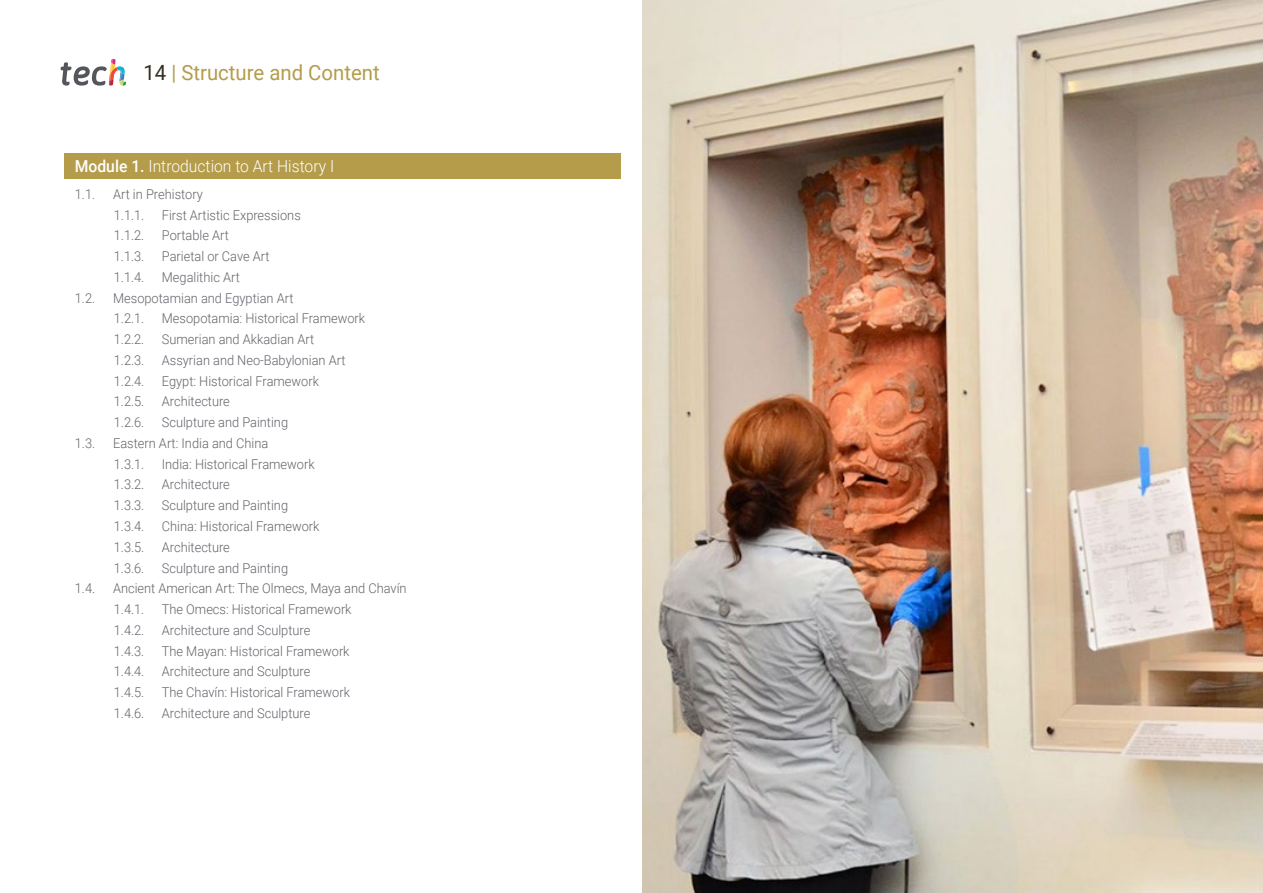
<style>
.page{position:relative;width:1263px;height:893px;background:#fff}
.page>*{position:absolute;margin:0;border:0;box-sizing:border-box;transform-origin:0 0}
.t1{font:21px "Roboto";color:#b49c4b}
.t2{font:300 16.5px "Roboto";color:#fff;scale:.95 1}
.t3{font:300 13.5px/20.7px "Roboto";color:#61646a;scale:.95 1}
.s1{color:#312e20}
.s2{font-weight:500}
</style>
<div class="page">
<div style="left:64px;top:153px;width:557px;height:25px;background:#b49c4b"></div>
<svg style="left:61px;top:59px;width:65px;height:27px"></svg>
<img style="left:642px;top:0;width:621px;height:893px">
<h1 class="t1" style="left:144px;top:57px;width:238px"><span class="s1">14</span> | Structure and Content</h1>
<p class="t2" style="left:75px;top:154px;width:274px"><span class="s2">Module 1.</span> Introduction to Art History I</p>
<p class="t3" style="left:75px;top:183px;width:23px">1.1.</p>
<p class="t3" style="left:113px;top:183px;width:96px">Art in Prehistory<br>1.1.1.</p>
<p class="t3" style="left:162px;top:204px;width:148px">First Artistic Expressions</p>
<p class="t3" style="left:114px;top:225px;width:34px">1.1.2.</p>
<p class="t3" style="left:162px;top:225px;width:72px">Portable Art</p>
<p class="t3" style="left:114px;top:246px;width:34px">1.1.3.</p>
<p class="t3" style="left:162px;top:246px;width:115px">Parietal or Cave Art</p>
<p class="t3" style="left:114px;top:266px;width:34px">1.1.4.</p>
<p class="t3" style="left:162px;top:266px;width:84px">Megalithic Art</p>
<p class="t3" style="left:75px;top:287px;width:23px">1.2.</p>
<p class="t3" style="left:113px;top:287px;width:191px">Mesopotamian and Egyptian Art<br>1.2.1.</p>
<p class="t3" style="left:162px;top:308px;width:215px">Mesopotamia: Historical Framework</p>
<p class="t3" style="left:114px;top:329px;width:34px">1.2.2.</p>
<p class="t3" style="left:162px;top:329px;width:162px">Sumerian and Akkadian Art</p>
<p class="t3" style="left:114px;top:349px;width:34px">1.2.3.</p>
<p class="t3" style="left:162px;top:349px;width:195px">Assyrian and Neo-Babylonian Art</p>
<p class="t3" style="left:114px;top:370px;width:34px">1.2.4.</p>
<p class="t3" style="left:162px;top:370px;width:167px">Egypt: Historical Framework</p>
<p class="t3" style="left:114px;top:391px;width:34px">1.2.5.</p>
<p class="t3" style="left:162px;top:391px;width:73px">Architecture</p>
<p class="t3" style="left:114px;top:412px;width:34px">1.2.6.</p>
<p class="t3" style="left:162px;top:412px;width:134px">Sculpture and Painting</p>
<p class="t3" style="left:75px;top:432px;width:23px">1.3.</p>
<p class="t3" style="left:113px;top:432px;width:165px">Eastern Art: India and China<br>1.3.1.</p>
<p class="t3" style="left:162px;top:453px;width:162px">India: Historical Framework</p>
<p class="t3" style="left:114px;top:474px;width:34px">1.3.2.</p>
<p class="t3" style="left:162px;top:474px;width:73px">Architecture</p>
<p class="t3" style="left:114px;top:495px;width:34px">1.3.3.</p>
<p class="t3" style="left:162px;top:495px;width:134px">Sculpture and Painting</p>
<p class="t3" style="left:114px;top:515px;width:34px">1.3.4.</p>
<p class="t3" style="left:162px;top:515px;width:167px">China: Historical Framework</p>
<p class="t3" style="left:114px;top:536px;width:34px">1.3.5.</p>
<p class="t3" style="left:162px;top:536px;width:73px">Architecture</p>
<p class="t3" style="left:114px;top:557px;width:34px">1.3.6.</p>
<p class="t3" style="left:162px;top:557px;width:134px">Sculpture and Painting</p>
<p class="t3" style="left:75px;top:578px;width:23px">1.4.</p>
<p class="t3" style="left:113px;top:578px;width:310px">Ancient American Art: The Olmecs, Maya and Chavín<br>1.4.1.</p>
<p class="t3" style="left:162px;top:598px;width:201px">The Omecs: Historical Framework</p>
<p class="t3" style="left:114px;top:619px;width:34px">1.4.2.</p>
<p class="t3" style="left:162px;top:619px;width:158px">Architecture and Sculpture</p>
<p class="t3" style="left:114px;top:640px;width:34px">1.4.3.</p>
<p class="t3" style="left:162px;top:640px;width:199px">The Mayan: Historical Framework</p>
<p class="t3" style="left:114px;top:661px;width:34px">1.4.4.</p>
<p class="t3" style="left:162px;top:661px;width:158px">Architecture and Sculpture</p>
<p class="t3" style="left:114px;top:681px;width:34px">1.4.5.</p>
<p class="t3" style="left:162px;top:681px;width:200px">The Chavín: Historical Framework</p>
<p class="t3" style="left:114px;top:702px;width:34px">1.4.6.</p>
<p class="t3" style="left:162px;top:702px;width:158px">Architecture and Sculpture</p>
</div>
